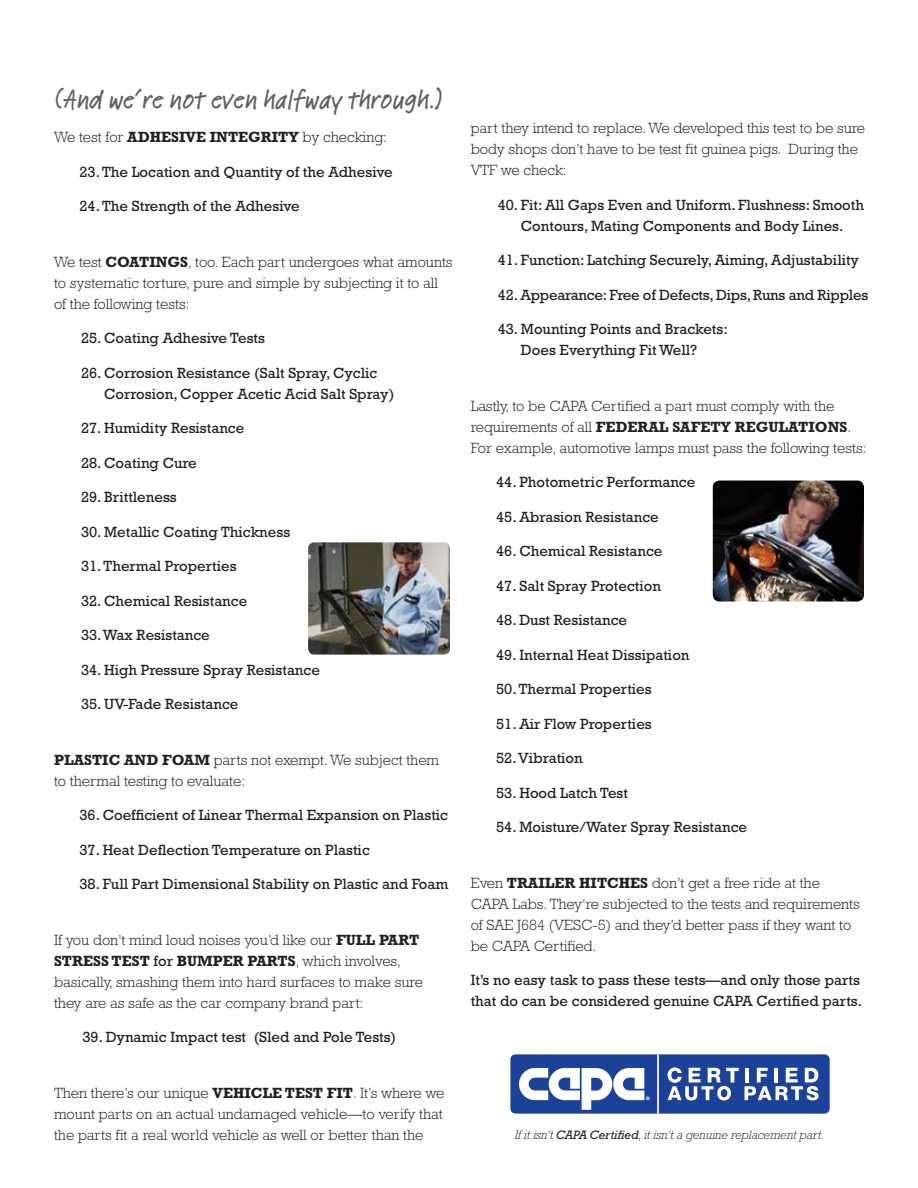
<style>
.page{position:relative;width:918px;height:1188px;background:#fff}
.page>*{position:absolute;margin:0;border:0;box-sizing:border-box;transform-origin:0 0}
.t1{font:500 27px "Feltpen Com";color:#5f6062}
.t2{font:15px/21px "Rockwell Std";color:#231f20}
.t3{font:300 15px/21px "Rockwell Std";color:#231f20}
.t4{font:italic 300 12.3px "Rockwell Std";letter-spacing:-.005em;color:#231f20}
.s1{font-weight:700}
.s2{font-weight:400}
</style>
<div class="page">
<div style="left:510px;top:1054px;width:320px;height:60px;background:#1b4298;border-radius:5px"></div>
<svg style="left:519px;top:1068px;width:131px;height:42px"></svg>
<hr style="left:657px;top:1054px;width:2px;height:60px;background:#fff">
<svg style="left:667px;top:1067px;width:72px;height:33px"></svg>
<svg style="left:745px;top:1068px;width:74px;height:32px"></svg>
<img style="left:308px;top:542px;width:142px;height:113px">
<img style="left:713px;top:481px;width:151px;height:121px">
<h1 class="t1" style="left:54px;top:81px;width:389px">(And we’re not even halfway through.)</h1>
<p class="t3" style="left:54px;top:127px;width:335px">We test for <span class="s1">ADHESIVE INTEGRITY</span> by checking:</p>
<p class="t2" style="left:80px;top:161px;width:315px">23. The Location and Quantity of the Adhesive</p>
<p class="t2" style="left:80px;top:196px;width:222px">24. The Strength of the Adhesive</p>
<p class="t3" style="left:54px;top:251px;width:400px">We test <span class="s1">COATINGS</span>, too. Each part undergoes what amounts to systematic torture, pure and simple by subjecting it to all of the following tests:</p>
<p class="t2" style="left:81px;top:328px;width:185px">25. Coating Adhesive Tests</p>
<p class="t2" style="left:104px;top:362px;width:292px;text-indent:-23px">26. Corrosion Resistance (Salt Spray, Cyclic<br>Corrosion, Copper Acetic Acid Salt Spray)</p>
<p class="t2" style="left:81px;top:418px;width:165px">27. Humidity Resistance</p>
<p class="t2" style="left:81px;top:452px;width:117px">28. Coating Cure</p>
<p class="t2" style="left:81px;top:487px;width:97px">29. Brittleness</p>
<p class="t2" style="left:81px;top:521px;width:211px">30. Metallic Coating Thickness</p>
<p class="t2" style="left:81px;top:556px;width:157px">31. Thermal Properties</p>
<p class="t2" style="left:81px;top:590px;width:168px">32. Chemical Resistance</p>
<p class="t2" style="left:81px;top:625px;width:130px">33. Wax Resistance</p>
<p class="t2" style="left:81px;top:659px;width:240px">34. High Pressure Spray Resistance</p>
<p class="t2" style="left:81px;top:694px;width:159px">35. UV-Fade Resistance</p>
<p class="t3" style="left:54px;top:749px;width:387px"><span class="s1">PLASTIC AND FOAM</span> parts not exempt. We subject them to thermal testing to evaluate:</p>
<p class="t2" style="left:80px;top:805px;width:370px">36. Coefficient of Linear Thermal Expansion on Plastic</p>
<p class="t2" style="left:80px;top:839px;width:292px">37. Heat Deflection Temperature on Plastic</p>
<p class="t2" style="left:80px;top:874px;width:370px">38. Full Part Dimensional Stability on Plastic and Foam</p>
<p class="t3" style="left:54px;top:929px;width:370px">If you don’t mind loud noises you’d like our <span class="s1">FULL PART STRESS TEST</span> <span class="s2">for</span> <span class="s1">BUMPER PARTS</span>, which involves, basically, smashing them into hard surfaces to make sure they are as safe as the car company brand part:</p>
<p class="t2" style="left:82px;top:1027px;width:315px">39. Dynamic Impact test (Sled and Pole Tests)</p>
<p class="t3" style="left:54px;top:1082px;width:392px;text-align:justify">Then there’s our unique <span class="s1">VEHICLE TEST FIT</span>. It’s where we mount parts on an actual undamaged vehicle—to verify that the parts fit a real world vehicle as well or better than the</p>
<p class="t3" style="left:471px;top:118px;width:396px">part they intend to replace. We developed this test to be sure body shops don’t have to be test fit guinea pigs. During the<br>VTF we check:</p>
<p class="t2" style="left:498px;top:194px;width:368px;text-align:center">40. Fit: All Gaps Even and Uniform. Flushness: Smooth<br>Contours, Mating Components and Body Lines.</p>
<p class="t2" style="left:498px;top:249px;width:363px">41. Function: Latching Securely, Aiming, Adjustability</p>
<p class="t2" style="left:498px;top:284px;width:372px">42. Appearance: Free of Defects, Dips, Runs and Ripples</p>
<p class="t2" style="left:498px;top:318px;width:232px;text-align:center">43. Mounting Points and Brackets:<br>Does Everything Fit Well?</p>
<p class="t3" style="left:471px;top:395px;width:397px">Lastly, to be CAPA Certified a part must comply with the requirements of all <span class="s1">FEDERAL SAFETY REGULATIONS</span>.<br>For example, automotive lamps must pass the following tests:</p>
<p class="t2" style="left:496px;top:471px;width:201px">44. Photometric Performance</p>
<p class="t2" style="left:496px;top:506px;width:164px">45. Abrasion Resistance</p>
<p class="t2" style="left:496px;top:540px;width:168px">46. Chemical Resistance</p>
<p class="t2" style="left:496px;top:575px;width:166px">47. Salt Spray Protection</p>
<p class="t2" style="left:496px;top:609px;width:132px">48. Dust Resistance</p>
<p class="t2" style="left:496px;top:644px;width:195px">49. Internal Heat Dissipation</p>
<p class="t2" style="left:496px;top:678px;width:157px">50. Thermal Properties</p>
<p class="t2" style="left:496px;top:713px;width:157px">51. Air Flow Properties</p>
<p class="t2" style="left:496px;top:747px;width:88px">52. Vibration</p>
<p class="t2" style="left:496px;top:782px;width:133px">53. Hood Latch Test</p>
<p class="t2" style="left:496px;top:816px;width:252px">54. Moisture/Water Spray Resistance</p>
<p class="t3" style="left:471px;top:872px;width:391px">Even <span class="s1">TRAILER HITCHES</span> don’t get a free ride at the CAPA Labs. They‘re subjected to the tests and requirements of SAE J684 (VESC-5) and they’d better pass if they want to be CAPA Certified.</p>
<p class="t2" style="left:471px;top:969px;width:393px">It’s no easy task to pass these tests—and only those parts that do can be considered genuine CAPA Certified parts.</p>
<p class="t4" style="left:514px;top:1128px;width:311px">If it isn’t <span class="s2">CAPA Certified</span>, it isn’t a genuine replacement part.</p>
</div>
